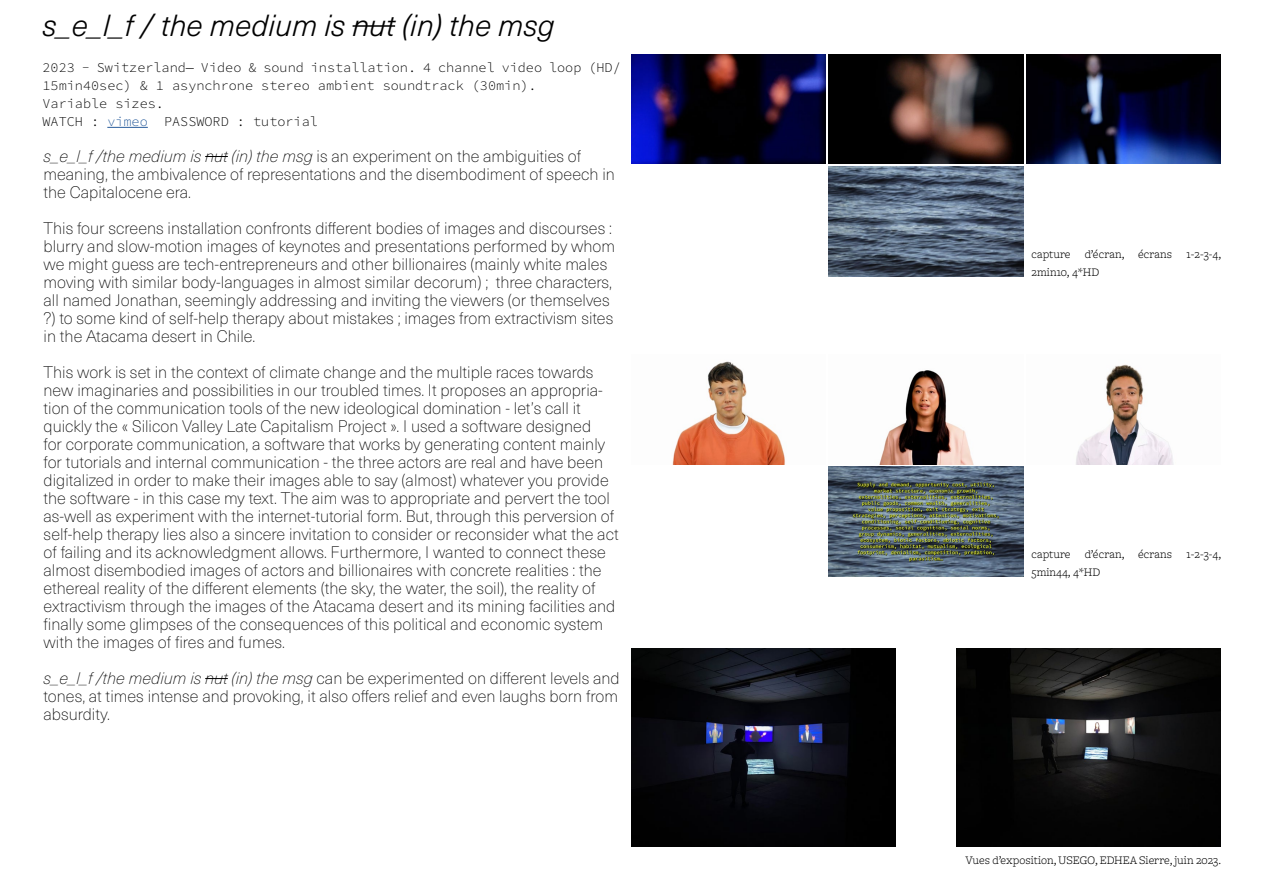
<style>
.page{position:relative;width:1263px;height:893px;background:#fff}
.page>*{position:absolute;margin:0;border:0;box-sizing:border-box;transform-origin:0 0}
.t1{font:italic 300 30px "Neue Haas Unica W1 G";color:#000}
.t2{font:100 16.5px/18px "Neue Haas Unica W1 G";color:#000}
.t3{font:13.5px/18px "Source Code Variable";color:#000}
.t4{font:300 12px/18px "Freight Macro Pro";color:#000}
.s1{color:#275b9b}
.s2{font-style:italic}
</style>
<div class="page">
<hr style="left:353px;top:25px;width:42px;height:2px;background:#000">
<hr style="left:107px;top:127px;width:41px;height:1px;background:#275b9b">
<svg style="left:205px;top:156px;width:23px;height:1px"></svg>
<svg style="left:205px;top:678px;width:23px;height:1px"></svg>
<img style="left:631px;top:54px;width:195px;height:109px">
<img style="left:829px;top:54px;width:194px;height:109px">
<img style="left:1026px;top:54px;width:194px;height:109px">
<img style="left:829px;top:167px;width:194px;height:109px">
<img style="left:672px;top:361px;width:113px;height:103px">
<img style="left:879px;top:370px;width:95px;height:94px">
<img style="left:1076px;top:364px;width:98px;height:100px">
<img style="left:829px;top:467px;width:194px;height:109px">
<img style="left:631px;top:648px;width:264px;height:198px">
<img style="left:956px;top:648px;width:264px;height:198px">
<h1 class="t1" style="left:43px;top:4px;width:514px">s_e_l_f / the medium is nut (in) the msg</h1>
<p class="t3" style="left:43px;top:59px;width:580px">2023 - Switzerland— Video &amp; sound installation. 4 channel video loop (HD/ 15min40sec) &amp; 1 asynchrone stereo ambient soundtrack (30min).<br>Variable sizes.<br>WATCH : <span class="s1">vimeo</span> PASSWORD : tutorial</p>
<p class="t2" style="left:44px;top:147px;width:573px"><span class="s2">s_e_l_f /the medium is nut (in) the msg</span> is an experiment on the ambiguities of meaning, the ambivalence of representations and the disembodiment of speech in the Capitalocene era.</p>
<p class="t2" style="left:44px;top:219px;width:573px">This four screens installation confronts different bodies of images and discourses : blurry and slow-motion images of keynotes and presentations performed by whom we might guess are tech-entrepreneurs and other billionaires (mainly white males moving with similar body-languages in almost similar decorum) ; three characters, all named Jonathan, seemingly addressing and inviting the viewers (or themselves ?) to some kind of self-help therapy about mistakes ; images from extractivism sites in the Atacama desert in Chile.</p>
<p class="t2" style="left:44px;top:363px;width:577px">This work is set in the context of climate change and the multiple races towards new imaginaries and possibilities in our troubled times. It proposes an appropria&shy;tion of the communication tools of the new ideological domination - let’s call it quickly the « Silicon Valley Late Capitalism Project ». I used a software designed<br>for corporate communication, a software that works by generating content mainly for tutorials and internal communication - the three actors are real and have been digitalized in order to make their images able to say (almost) whatever you provide the software - in this case my text. The aim was to appropriate and pervert the tool as-well as experiment with the internet-tutorial form. But, through this perversion of self-help therapy lies also a sincere invitation to consider or reconsider what the act of failing and its acknowledgment allows. Furthermore, I wanted to connect these almost disembodied images of actors and billionaires with concrete realities : the ethereal reality of the different elements (the sky, the water, the soil), the reality of extractivism through the images of the Atacama desert and its mining facilities and finally some glimpses of the consequences of this political and economic system with the images of fires and fumes.</p>
<p class="t2" style="left:44px;top:669px;width:578px;text-align:justify"><span class="s2">s_e_l_f /the medium is nut (in) the msg</span> can be experimented on different levels and tones, at times intense and provoking, it also offers relief and even laughs born from absurdity.</p>
<p class="t4" style="left:1032px;top:245px;width:191px">capture d’écran, écrans 1-2-3-4,<br>2min10, 4*HD</p>
<p class="t4" style="left:1032px;top:545px;width:191px">capture d’écran, écrans 1-2-3-4,<br>5min44, 4*HD</p>
<p class="t4" style="left:965px;top:851px;width:257px">Vues d’exposition, USEGO, EDHEA Sierre, juin 2023.</p>
</div>
